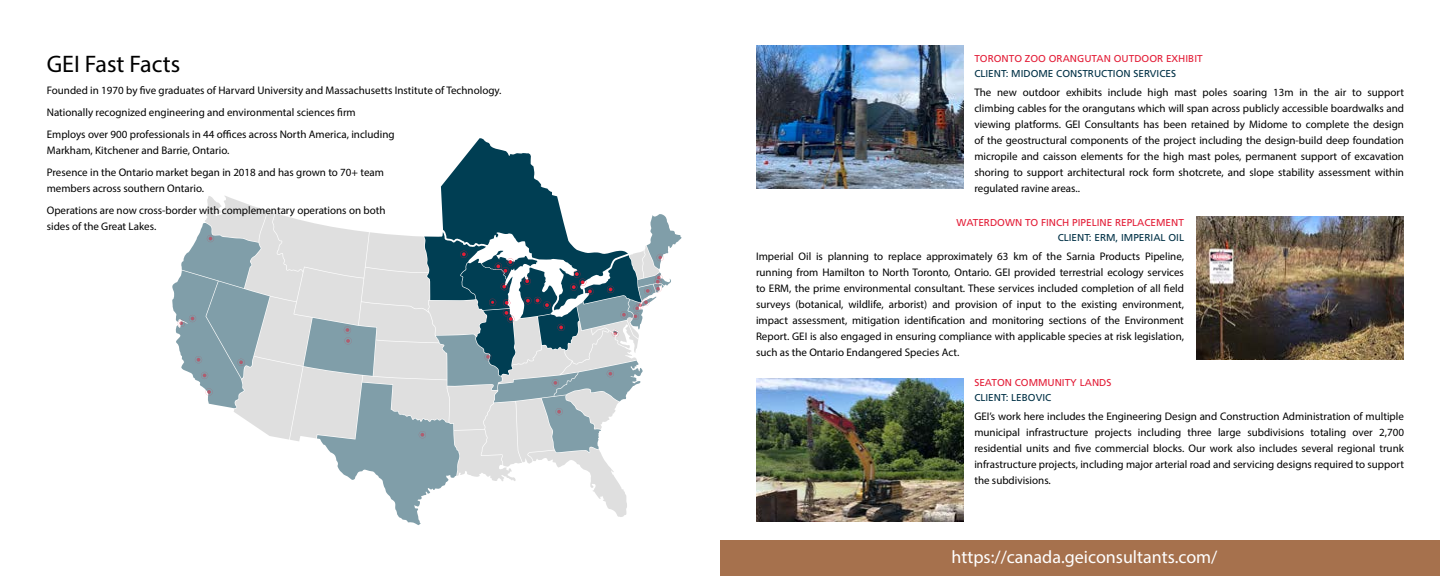
<style>
.page{position:relative;width:1440px;height:576px;background:#fff}
.page>*{position:absolute;margin:0;border:0;box-sizing:border-box;transform-origin:0 0}
.t1{font:24px "Myriad Pro";color:#000}
.t2{font:18px "Myriad Pro";color:#fff}
.t3{font:11px/16px "Myriad Pro";color:#000;text-align:justify}
.t4{font:10px "Frutiger";color:#e31e38}
.t5{font:10px "Frutiger";color:#003146}
</style>
<div class="page">
<svg style="left:172px;top:138px;width:510px;height:387px"></svg>
<img style="left:756px;top:45px;width:208px;height:144px">
<img style="left:1196px;top:216px;width:208px;height:144px">
<img style="left:756px;top:378px;width:208px;height:144px">
<div style="left:720px;top:540px;width:720px;height:36px;background:#a6714d"></div>
<h1 class="t1" style="left:47px;top:49px;width:135px">GEI Fast Facts</h1>
<p class="t3" style="left:47px;top:79px;width:456px;line-height:22px;text-align:left">Founded in 1970 by five graduates of Harvard University and Massachusetts Institute of Technology.<br>Nationally recognized engineering and environmental sciences firm<br>Employs over 900 professionals in 44 offices across North America, including</p>
<p class="t3" style="left:47px;top:139px;width:339px;line-height:22px">Markham, Kitchener and Barrie, Ontario.<br>Presence in the Ontario market began in 2018 and has grown to 70+ team</p>
<p class="t3" style="left:47px;top:177px;width:340px;line-height:22px">members across southern Ontario.<br>Operations are now cross-border with complementary operations on both</p>
<p class="t3" style="left:47px;top:218px;width:111px">sides of the Great Lakes.</p>
<p class="t4" style="left:974px;top:52px;width:230px">TORONTO ZOO ORANGUTAN OUTDOOR EXHIBIT</p>
<p class="t5" style="left:974px;top:67px;width:203px">CLIENT: MIDOME CONSTRUCTION SERVICES</p>
<p class="t3" style="left:974px;top:84px;width:431px">The new outdoor exhibits include high mast poles soaring 13m in the air to support climbing cables for the orangutans which will span across publicly accessible boardwalks and viewing platforms. GEI Consultants has been retained by Midome to complete the design of the geostructural components of the project including the design-build deep foundation micropile and caisson elements for the high mast poles, permanent support of excavation shoring to support architectural rock form shotcrete, and slope stability assessment within regulated ravine areas..</p>
<p class="t4" style="left:957px;top:216px;width:229px">WATERDOWN TO FINCH PIPELINE REPLACEMENT</p>
<p class="t5" style="left:1058px;top:231px;width:128px">CLIENT: ERM, IMPERIAL OIL</p>
<p class="t3" style="left:756px;top:248px;width:430px">Imperial Oil is planning to replace approximately 63 km of the Sarnia Products Pipeline, running from Hamilton to North Toronto, Ontario. GEI provided terrestrial ecology services to ERM, the prime environmental consultant. These services included completion of all field surveys (botanical, wildlife, arborist) and provision of input to the existing environment, impact assessment, mitigation identification and monitoring sections of the Environment Report. GEI is also engaged in ensuring compliance with applicable species at risk legislation, such as the Ontario Endangered Species Act.</p>
<p class="t4" style="left:974px;top:376px;width:139px">SEATON COMMUNITY LANDS</p>
<p class="t5" style="left:974px;top:391px;width:78px">CLIENT: LEBOVIC</p>
<p class="t3" style="left:974px;top:408px;width:431px">GEI’s work here includes the Engineering Design and Construction Administration of multiple municipal infrastructure projects including three large subdivisions totaling over 2,700 residential units and five commercial blocks. Our work also includes several regional trunk infrastructure projects, including major arterial road and servicing designs required to support the subdivisions.</p>
<h2 class="t2" style="left:952px;top:545px;width:267px">https://canada.geiconsultants.com/</h2>
</div>
